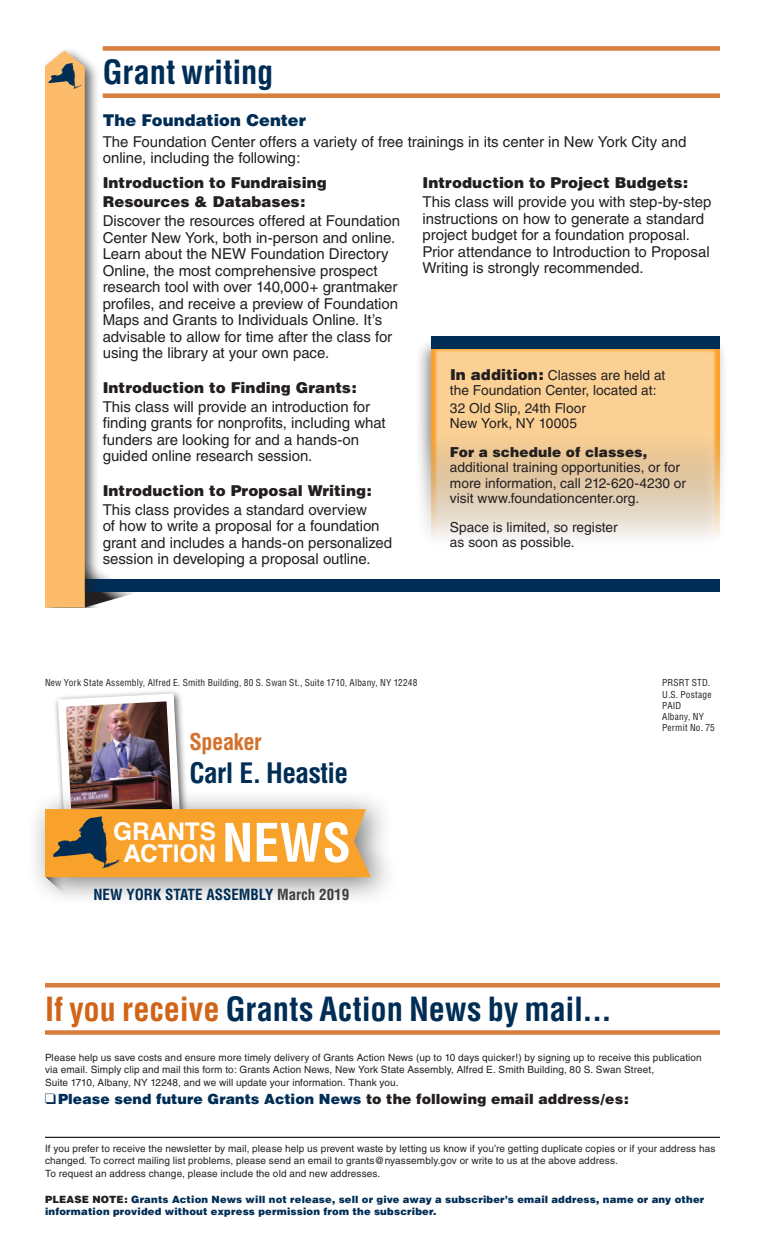
<style>
.page{position:relative;width:765px;height:1260px;background:#fff}
.page>*{position:absolute;margin:0;border:0;box-sizing:border-box;transform-origin:0 0}
.t1{font:700 condensed 51.75px "Helvetica";color:#fff}
.t2{font:700 condensed 32.5px "Helvetica";color:#002d55}
.t3{font:700 condensed 27.5px "Helvetica";letter-spacing:-.02em;color:#002d55}
.t4{font:700 24.5px/21.2px "Helvetica";color:#fff;text-align:center}
.t5{font:700 condensed 22.5px "Helvetica";letter-spacing:-.02em;color:#d4712b}
.t6{font:900 16.25px "Helvetica";letter-spacing:.005em;color:#002d55}
.t7{font:15px/16.5px "Helvetica";letter-spacing:-.005em;color:#231f20}
.t8{font:900 15px/18.8px "Helvetica";letter-spacing:.005em;color:#231f20}
.t9{font:700 condensed 15px "Helvetica";color:#002d55}
.t10{font:900 14px "Helvetica";letter-spacing:.005em;color:#002d55}
.t11{font:13.75px/15.4px "Helvetica";color:#231f20}
.t12{font:900 13.75px "Helvetica";letter-spacing:.005em;color:#231f20}
.t13{font:10px/12.5px "Helvetica";letter-spacing:.01em;color:#231f20}
.t14{font:900 10px/12.5px "Helvetica";letter-spacing:.02em;color:#002d55}
.t15{font:condensed 9.38px/11.2px "Helvetica";letter-spacing:.02em;color:#231f20}
.s1{font-weight:900;font-size:15px}
.s2{color:#3e3e3f}
.s3{color:#d06419}
.s4{color:#231f20}
</style>
<div class="page">
<div style="left:414px;top:337px;width:314px;height:215px;background:#231f20;opacity:.5"></div>
<svg style="left:431px;top:349px;width:289px;height:203px"></svg>
<div style="left:434px;top:348px;width:283px;height:224px;background:#fff;opacity:.5"></div>
<div style="left:59px;top:580px;width:661px;height:12px;background:#002d55"></div>
<svg style="left:45px;top:50px;width:98px;height:558px"></svg>
<div style="left:431px;top:337px;width:289px;height:12px;background:#002d55"></div>
<div style="left:103px;top:46px;width:617px;height:5px;background:#d97d3e"></div>
<div style="left:103px;top:93px;width:617px;height:5px;background:#d97d3e"></div>
<div style="left:27px;top:789px;width:374px;height:118px;background:#231f20;opacity:.6"></div>
<svg style="left:45px;top:691px;width:326px;height:206px"></svg>
<img style="left:83px;top:816px;width:19px;height:9px">
<hr style="left:45px;top:983px;width:675px;height:4px;background:#d97d3e">
<div style="left:45px;top:1030px;width:675px;height:5px;background:#d97d3e"></div>
<hr style="left:45px;top:1137px;width:675px;height:1px;background:#231f20">
<h2 class="t2" style="left:103px;top:52px;width:172px">Grant writing</h2>
<p class="t6" style="left:103px;top:109px;width:205px">The Foundation Center</p>
<p class="t7" style="left:103px;top:133px;width:585px">The Foundation Center offers a variety of free trainings in its center in New York City and online, including the following:</p>
<p class="t8" style="left:103px;top:173px;width:226px">Introduction to Fundraising<br>Resources &amp; Databases:</p>
<p class="t7" style="left:103px;top:212px;width:299px">Discover the resources offered at Foundation Center New York, both in-person and online.<br>Learn about the NEW Foundation Directory Online, the most comprehensive prospect research tool with over 140,000+ grantmaker profiles, and receive a preview of Foundation Maps and Grants to Individuals Online. It’s advisable to allow for time after the class for using the library at your own pace.</p>
<p class="t8" style="left:103px;top:378px;width:256px">Introduction to Finding Grants:</p>
<p class="t7" style="left:103px;top:398px;width:284px">This class will provide an introduction for finding grants for nonprofits, including what funders are looking for and a hands-on guided online research session.</p>
<p class="t8" style="left:103px;top:481px;width:271px">Introduction to Proposal Writing:</p>
<p class="t7" style="left:103px;top:501px;width:291px">This class provides a standard overview<br>of how to write a proposal for a foundation grant and includes a hands-on personalized session in developing a proposal outline.</p>
<p class="t8" style="left:423px;top:173px;width:267px">Introduction to Project Budgets:</p>
<p class="t7" style="left:423px;top:194px;width:290px">This class will provide you with step-by-step instructions on how to generate a standard project budget for a foundation proposal.<br>Prior attendance to Introduction to Proposal Writing is strongly recommended.</p>
<p class="t11" style="left:450px;top:368px;width:217px"><span class="s1">In addition:</span> Classes are held at the Foundation Center, located at:</p>
<p class="t11" style="left:450px;top:400px;width:137px">32 Old Slip, 24th Floor<br>New York, NY 10005</p>
<p class="t12" style="left:450px;top:443px;width:199px">For a schedule of classes,</p>
<p class="t11" style="left:450px;top:460px;width:238px">additional training opportunities, or for more information, call 212-620-4230 or visit www.foundationcenter.org.</p>
<p class="t11" style="left:450px;top:519px;width:169px">Space is limited, so register as soon as possible.</p>
<p class="t15" style="left:45px;top:677px;width:374px">New York State Assembly, Alfred E. Smith Building, 80 S. Swan St., Suite 1710, Albany, NY 12248</p>
<p class="t15" style="left:662px;top:677px;width:54px">PRSRT STD.<br>U.S. Postage<br>PAID<br>Albany, NY<br>Permit No. 75</p>
<h3 class="t5" style="left:189px;top:727px;width:74px">Speaker</h3>
<h3 class="t3" style="left:189px;top:755px;width:160px">Carl E. Heastie</h3>
<h1 class="t1" style="left:222px;top:810px;width:131px">NEWS</h1>
<h3 class="t4" style="left:113px;top:821px;width:105px">GRANTS<br>ACTION</h3>
<p class="t9" style="left:93px;top:885px;width:257px">NEW YORK STATE ASSEMBLY <span class="s2">March 2019</span></p>
<h2 class="t2" style="left:45px;top:989px;width:569px"><span class="s3">If you receive</span> Grants Action News by mail...</h2>
<p class="t13" style="left:45px;top:1051px;width:658px">Please help us save costs and ensure more timely delivery of Grants Action News (up to 10 days quicker!) by signing up to receive this publication via email. Simply clip and mail this form to: Grants Action News, New York State Assembly, Alfred E. Smith Building, 80 S. Swan Street,<br>Suite 1710, Albany, NY 12248, and we will update your information. Thank you.</p>
<p class="t10" style="left:45px;top:1090px;width:585px">❑Please send future Grants Action News <span class="s4">to the following email address/es:</span></p>
<p class="t13" style="left:45px;top:1142px;width:672px">If you prefer to receive the newsletter by mail, please help us prevent waste by letting us know if you’re getting duplicate copies or if your address has changed. To correct mailing list problems, please send an email to grants@nyassembly.gov or write to us at the above address.<br>To request an address change, please include the old and new addresses.</p>
<p class="t14" style="left:45px;top:1192px;width:661px"><span class="s4">PLEASE NOTE:</span> Grants Action News will not release, sell or give away a subscriber’s email address, name or any other information provided without express permission from the subscriber.</p>
</div>
